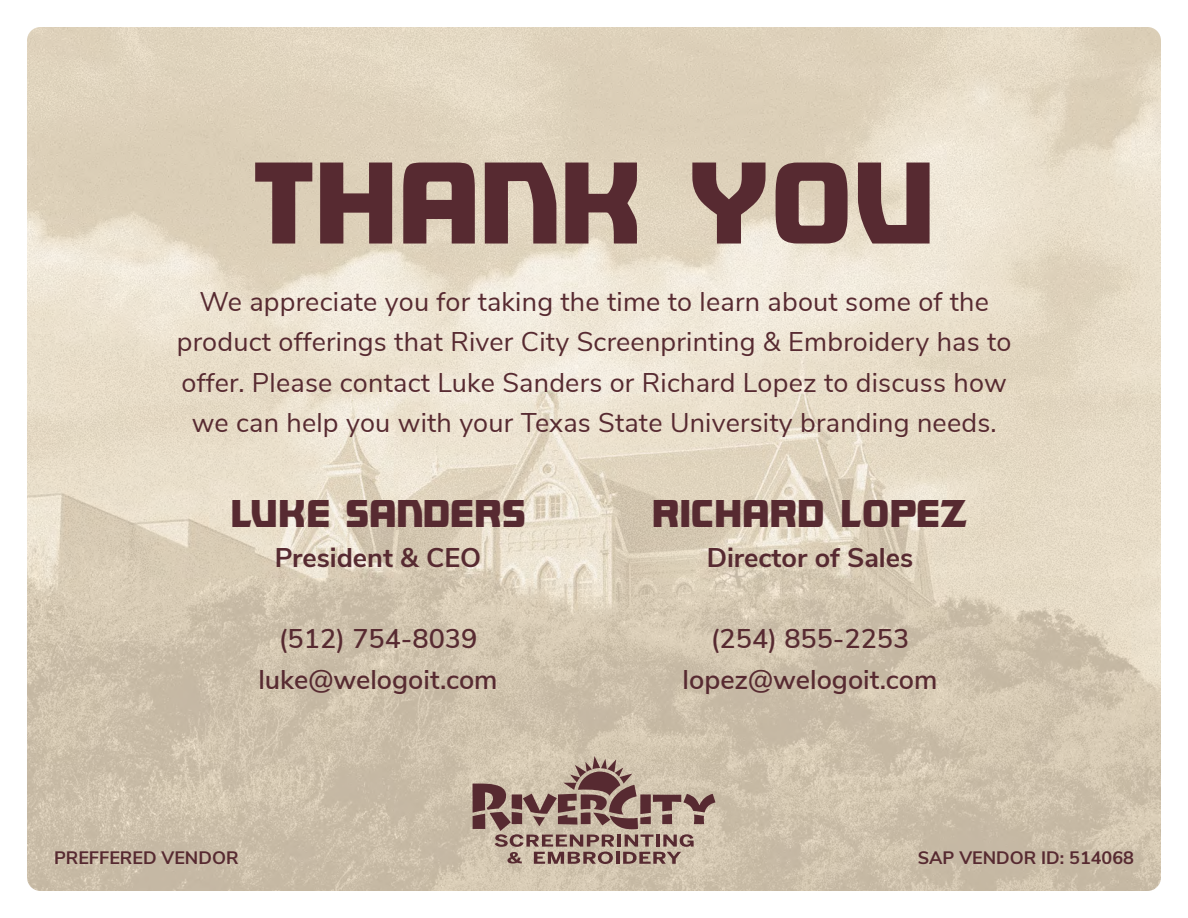
<style>
.page{position:relative;width:1188px;height:918px;background:#fff}
.page>*{position:absolute;margin:0;border:0;box-sizing:border-box;transform-origin:0 0}
.t1{font:108px "Wacker Display";color:#572a31}
.t2{font:36px "Wacker Display";color:#572a31}
.t3{font:27px/40.5px "Nunito Sans";letter-spacing:.01em;color:#572a31;text-align:center}
.t4{font:600 27px "Nunito Sans";color:#572a31}
.t5{font:700 27px "Nunito Sans";color:#572a31}
.t6{font:700 18px "Nunito Sans";color:#572a31}
</style>
<div class="page">
<img style="left:27px;top:27px;width:1134px;height:864px">
<svg style="left:473px;top:756px;width:242px;height:108px;background:#ad9789"></svg>
<p class="t1" style="left:253px;top:133px;width:684px">THANK YOU</p>
<p class="t3" style="left:177px;top:279px;width:836px">We appreciate you for taking the time to learn about some of the product offerings that River City Screenprinting &amp; Embroidery has to offer. Please contact Luke Sanders or Richard Lopez to discuss how we can help you with your Texas State University branding needs.</p>
<p class="t2" style="left:230px;top:490px;width:297px">LUKE SANDERS</p>
<p class="t5" style="left:275px;top:538px;width:208px">President &amp; CEO</p>
<p class="t4" style="left:279px;top:619px;width:200px">(512) 754-8039</p>
<p class="t4" style="left:258px;top:659px;width:241px">luke@welogoit.com</p>
<p class="t2" style="left:652px;top:490px;width:318px">RICHARD LOPEZ</p>
<p class="t5" style="left:707px;top:538px;width:208px">Director of Sales</p>
<p class="t4" style="left:711px;top:619px;width:200px">(254) 855-2253</p>
<p class="t4" style="left:683px;top:659px;width:256px">lopez@welogoit.com</p>
<p class="t6" style="left:54px;top:845px;width:186px">PREFFERED VENDOR</p>
<p class="t6" style="left:918px;top:845px;width:218px">SAP VENDOR ID: 514068</p>
</div>
